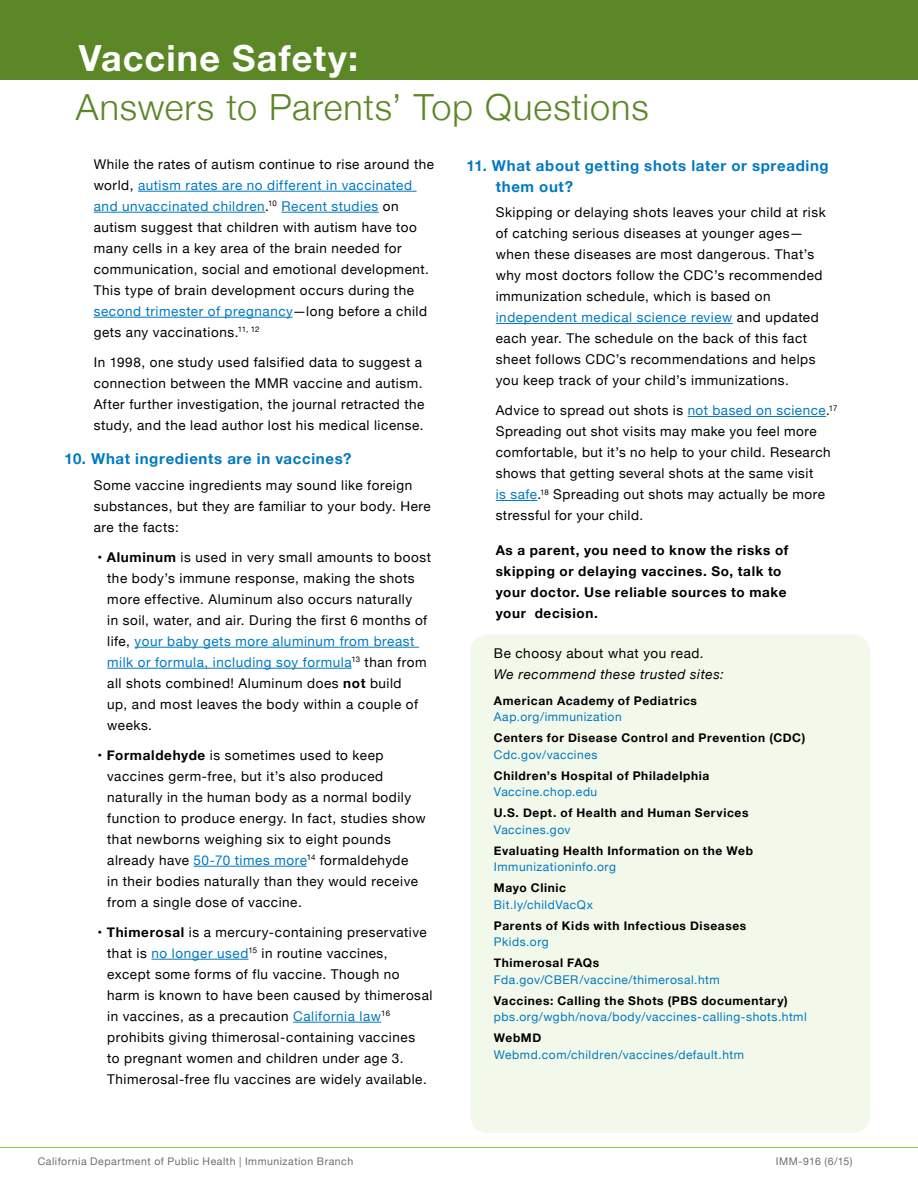
<style>
.page{position:relative;width:918px;height:1188px;background:#fff}
.page>*{position:absolute;margin:0;border:0;box-sizing:border-box;transform-origin:0 0}
.t1{font:300 36px "Helvetica Neue";letter-spacing:.025em;color:#5c8727}
.t2{font:700 36px "Helvetica Neue";letter-spacing:.03em;color:#fff}
.t3{font:700 15px/21px "Helvetica Neue";letter-spacing:.045em;color:#0079c1}
.t4{font:13.5px/21px "Helvetica Neue";letter-spacing:.04em;color:#000}
.t5{font:700 13.5px/21px "Helvetica Neue";letter-spacing:.045em;color:#000}
.t6{font:italic 13.5px "Helvetica Neue";letter-spacing:.045em;color:#000}
.t7{font:700 12px "Helvetica Neue";letter-spacing:.05em;color:#000}
.t8{font:12px "Helvetica Neue";letter-spacing:.045em;color:#0079c1}
.t9{font:10.5px "Helvetica Neue";letter-spacing:.05em;color:#6d6e71}
.s1{color:#0079c1}
.s2{font-weight:700}
</style>
<div class="page">
<div style="left:470px;top:634px;width:400px;height:499px;background:#f2f8ea;border-radius:18px"></div>
<div style="left:0;top:0;width:918px;height:79px;background:#5c8727"></div>
<hr style="left:138px;top:191px;width:279px;height:1px;background:#0079c1">
<hr style="left:94px;top:212px;width:171px;height:1px;background:#0079c1">
<hr style="left:281px;top:212px;width:98px;height:1px;background:#0079c1">
<hr style="left:94px;top:317px;width:199px;height:1px;background:#0079c1">
<hr style="left:135px;top:647px;width:284px;height:1px;background:#0079c1">
<hr style="left:107px;top:668px;width:244px;height:1px;background:#0079c1">
<hr style="left:194px;top:866px;width:113px;height:1px;background:#0079c1">
<hr style="left:152px;top:959px;width:96px;height:1px;background:#0079c1">
<hr style="left:293px;top:1022px;width:88px;height:1px;background:#0079c1">
<hr style="left:496px;top:323px;width:237px;height:1px;background:#0079c1">
<hr style="left:688px;top:416px;width:138px;height:1px;background:#0079c1">
<hr style="left:496px;top:500px;width:41px;height:1px;background:#0079c1">
<hr style="left:0;top:1147px;width:918px;height:1px;background:#8dc63f">
<h1 class="t2" style="left:79px;top:30px;width:281px">Vaccine Safety:</h1>
<h1 class="t1" style="left:76px;top:78px;width:574px">Answers to Parents’ Top Questions</h1>
<p class="t4" style="left:94px;top:154px;width:342px">While the rates of autism continue to rise around the world, <span class="s1">autism rates are no different in vaccinated and unvaccinated children</span>.<sup>10</sup> <span class="s1">Recent studies</span> on autism suggest that children with autism have too many cells in a key area of the brain needed for communication, social and emotional development.<br>This type of brain development occurs during the <span class="s1">second trimester of pregnancy</span>—long before a child gets any vaccinations.<sup>11,</sup> <sup>12</sup></p>
<p class="t4" style="left:94px;top:352px;width:332px">In 1998, one study used falsified data to suggest a connection between the MMR vaccine and autism.<br>After further investigation, the journal retracted the study, and the lead author lost his medical license.</p>
<p class="t3" style="left:65px;top:449px;width:288px">10. What ingredients are in vaccines?</p>
<p class="t4" style="left:94px;top:475px;width:339px">Some vaccine ingredients may sound like foreign substances, but they are familiar to your body. Here are the facts:</p>
<p class="t4" style="left:107px;top:547px;width:325px;text-indent:-10px">• <span class="s2">Aluminum</span> is used in very small amounts to boost the body’s immune response, making the shots more effective. Aluminum also occurs naturally<br>in soil, water, and air. During the first 6 months of life, <span class="s1">your baby gets more aluminum from breast milk or formula, including soy formula</span><sup>13</sup> than from all shots combined! Aluminum does <span class="s2">not</span> build<br>up, and most leaves the body within a couple of weeks.</p>
<p class="t4" style="left:107px;top:745px;width:320px;text-indent:-10px">• <span class="s2">Formaldehyde</span> is sometimes used to keep vaccines germ-free, but it’s also produced naturally in the human body as a normal bodily function to produce energy. In fact, studies show that newborns weighing six to eight pounds already have <span class="s1">50-70 times more</span><sup>14</sup> formaldehyde<br>in their bodies naturally than they would receive from a single dose of vaccine.</p>
<p class="t4" style="left:107px;top:922px;width:327px;text-indent:-10px">• <span class="s2">Thimerosal</span> is a mercury-containing preservative that is <span class="s1">no longer used</span><sup>15</sup> in routine vaccines, except some forms of flu vaccine. Though no harm is known to have been caused by thimerosal in vaccines, as a precaution <span class="s1">California law</span><sup>16 </sup>prohibits giving thimerosal-containing vaccines<br>to pregnant women and children under age 3.<br>Thimerosal-free flu vaccines are widely available.</p>
<p class="t3" style="left:496px;top:155px;width:334px;text-indent:-29px">11. What about getting shots later or spreading them out?</p>
<p class="t4" style="left:496px;top:203px;width:331px">Skipping or delaying shots leaves your child at risk of catching serious diseases at younger ages— when these diseases are most dangerous. That’s why most doctors follow the CDC’s recommended immunization schedule, which is based on <span class="s1">independent medical science review</span> and updated each year. The schedule on the back of this fact sheet follows CDC’s recommendations and helps you keep track of your child’s immunizations.</p>
<p class="t4" style="left:496px;top:401px;width:343px">Advice to spread out shots is <span class="s1">not based on science</span>.<sup>17<br></sup>Spreading out shot visits may make you feel more comfortable, but it’s no help to your child. Research shows that getting several shots at the same visit<br><span class="s1">is safe</span>.<sup>18</sup> Spreading out shots may actually be more stressful for your child.</p>
<p class="t5" style="left:496px;top:540px;width:294px">As a parent, you need to know the risks of skipping or delaying vaccines. So, talk to your doctor. Use reliable sources to make your decision.</p>
<p class="t4" style="left:494px;top:644px;width:211px">Be choosy about what you read.</p>
<p class="t6" style="left:494px;top:665px;width:232px">We recommend these trusted sites:</p>
<p class="t7" style="left:494px;top:691px;width:205px">American Academy of Pediatrics</p>
<p class="t8" style="left:494px;top:709px;width:129px">Aap.org/immunization</p>
<p class="t7" style="left:494px;top:729px;width:313px">Centers for Disease Control and Prevention (CDC)</p>
<p class="t8" style="left:494px;top:746px;width:105px">Cdc.gov/vaccines</p>
<p class="t7" style="left:494px;top:766px;width:217px">Children’s Hospital of Philadelphia</p>
<p class="t8" style="left:494px;top:784px;width:105px">Vaccine.chop.edu</p>
<p class="t7" style="left:494px;top:804px;width:256px">U.S. Dept. of Health and Human Services</p>
<p class="t8" style="left:494px;top:821px;width:78px">Vaccines.gov</p>
<p class="t7" style="left:494px;top:841px;width:261px">Evaluating Health Information on the Web</p>
<p class="t8" style="left:494px;top:859px;width:124px">Immunizationinfo.org</p>
<p class="t7" style="left:494px;top:879px;width:74px">Mayo Clinic</p>
<p class="t8" style="left:494px;top:896px;width:100px">Bit.ly/childVacQx</p>
<p class="t7" style="left:494px;top:916px;width:254px">Parents of Kids with Infectious Diseases</p>
<p class="t8" style="left:494px;top:934px;width:56px">Pkids.org</p>
<p class="t7" style="left:494px;top:954px;width:107px">Thimerosal FAQs</p>
<p class="t8" style="left:494px;top:971px;width:227px">Fda.gov/CBER/vaccine/thimerosal.htm</p>
<p class="t7" style="left:494px;top:991px;width:295px">Vaccines: Calling the Shots (PBS documentary)</p>
<p class="t8" style="left:494px;top:1009px;width:314px">pbs.org/wgbh/nova/body/vaccines-calling-shots.html</p>
<p class="t7" style="left:494px;top:1029px;width:49px">WebMD</p>
<p class="t8" style="left:494px;top:1046px;width:252px">Webmd.com/children/vaccines/default.htm</p>
<p class="t9" style="left:38px;top:1154px;width:317px">California Department of Public Health | Immunization Branch</p>
<p class="t9" style="left:776px;top:1154px;width:78px">IMM-916 (6/15)</p>
</div>
